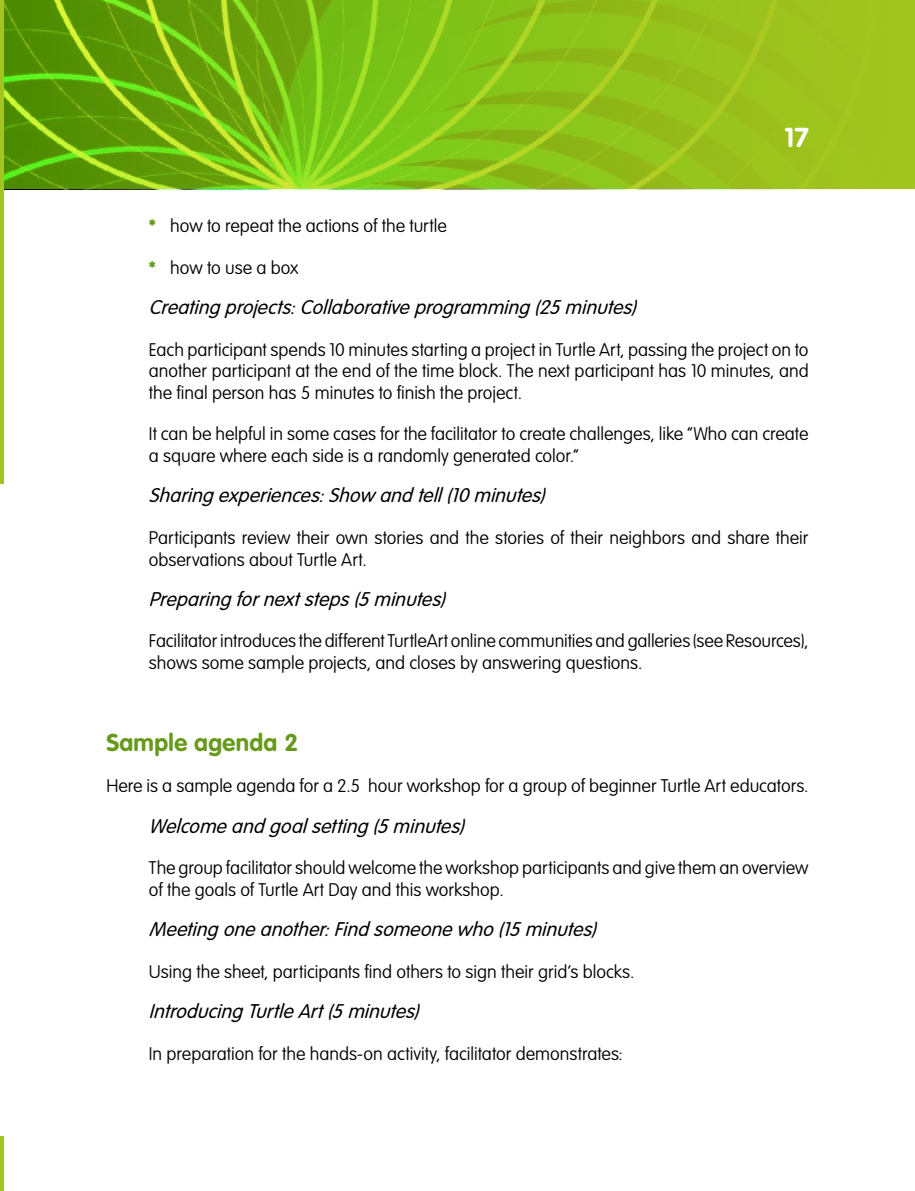
<style>
.page{position:relative;width:915px;height:1191px;background:#fff}
.page>*{position:absolute;margin:0;border:0;box-sizing:border-box;transform-origin:0 0}
.t1{font:700 27px "VAG Rounded Std";color:#fff}
.t2{font:700 24px "VAG Rounded Std";letter-spacing:.015em;color:#67991c}
.t3{font:italic 300 19.5px "VAG Rounded Std";color:#000}
.t4{font:100 18px/21.6px "VAG Rounded Std";color:#000}
.s1{font-weight:700;color:#67991c}
</style>
<div class="page">
<img style="left:4px;top:0;width:910px;height:189px">
<hr style="left:0;top:1137px;width:4px;height:54px;background:#a4c41f">
<hr style="left:0;top:0;width:4px;height:483px;background:#a4c41f">
<h1 class="t1" style="left:784px;top:121px;width:26px">17</h1>
<p class="t4" style="left:149px;top:215px;width:299px"><span class="s1">*</span> how to repeat the actions of the turtle</p>
<p class="t4" style="left:149px;top:257px;width:151px"><span class="s1">*</span> how to use a box</p>
<p class="t3" style="left:149px;top:296px;width:494px">Creatingprojects:Collaborativeprogramming(25minutes)</p>
<p class="t4" style="left:149px;top:339px;width:661px;text-align:justify">Each participant spends 10 minutes starting a project in Turtle Art, passing the project on to another participant at the end of the time block. The next participant has 10 minutes, and the final person has 5 minutes to finish the project.</p>
<p class="t4" style="left:149px;top:424px;width:660px">It can be helpful in some cases for the facilitator to create challenges, like “Who can create a square where each side is a randomly generated color.”</p>
<p class="t3" style="left:149px;top:484px;width:403px">Sharingexperiences:Show andtell(10minutes)</p>
<p class="t4" style="left:149px;top:527px;width:661px">Participants review their own stories and the stories of their neighbors and share their observations about Turtle Art.</p>
<p class="t3" style="left:149px;top:588px;width:303px">Preparingfornextsteps(5minutes)</p>
<p class="t4" style="left:149px;top:631px;width:660px">Facilitator introduces the different TurtleArt online communities and galleries (see Resources), shows some sample projects, and closes by answering questions.</p>
<h2 class="t2" style="left:106px;top:728px;width:193px">Sample agenda 2</h2>
<p class="t4" style="left:106px;top:775px;width:703px">Here is a sample agenda for a 2.5 hour workshop for a group of beginner Turtle Art educators.</p>
<p class="t3" style="left:149px;top:814px;width:322px">Welcomeandgoalsetting(5minutes)</p>
<p class="t4" style="left:149px;top:857px;width:660px">The group facilitator should welcome the workshop participants and give them an overview of the goals of Turtle Art Day and this workshop.</p>
<p class="t3" style="left:149px;top:918px;width:454px">Meetingoneanother:Findsomeonewho(15minutes)</p>
<p class="t4" style="left:149px;top:961px;width:487px">Using the sheet, participants find others to sign their grid’s blocks.</p>
<p class="t3" style="left:149px;top:1000px;width:277px">IntroducingTurtleArt(5minutes)</p>
<p class="t4" style="left:149px;top:1043px;width:475px">In preparation for the hands-on activity, facilitator demonstrates:</p>
</div>
